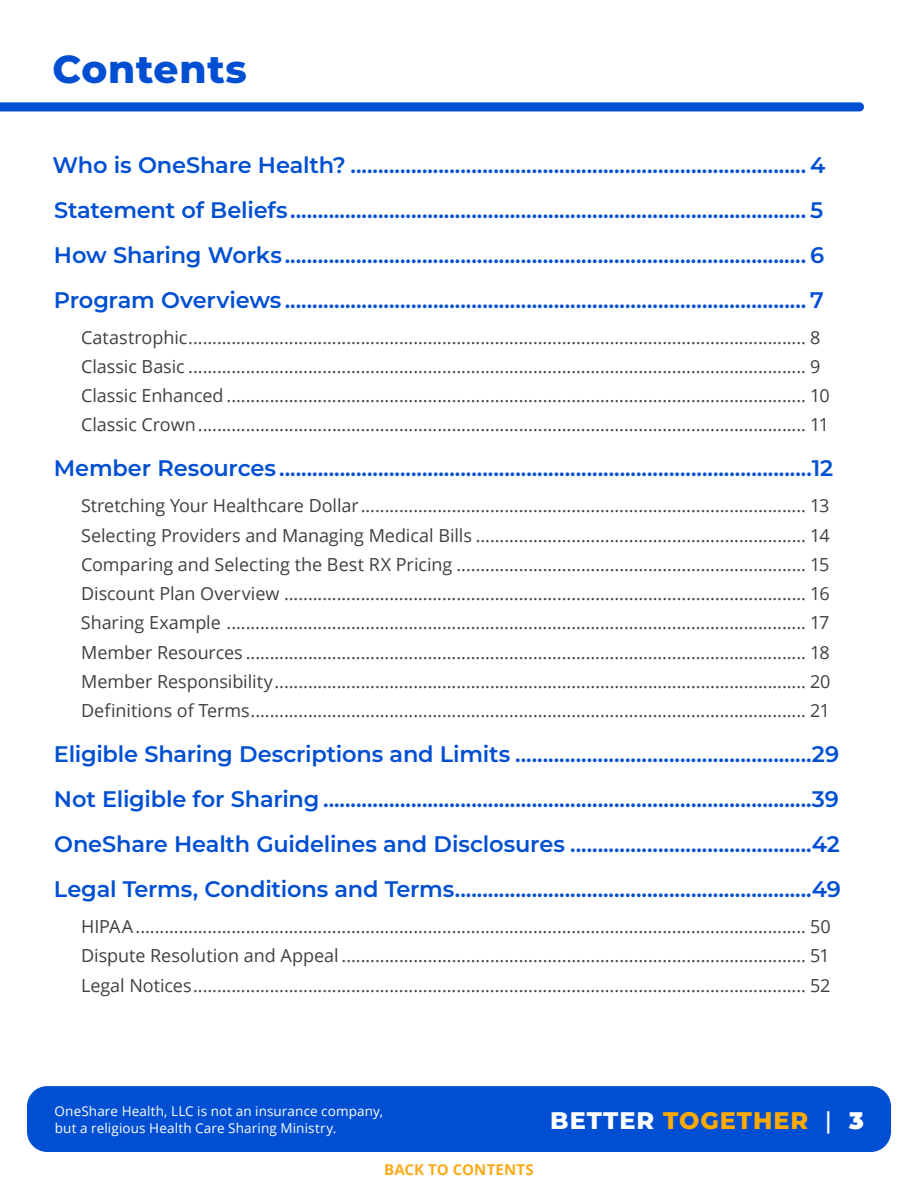
<style>
.page{position:relative;width:918px;height:1188px;background:#fff}
.page>*{position:absolute;margin:0;border:0;box-sizing:border-box;transform-origin:0 0}
.t1{font:800 39px "Montserrat";letter-spacing:.02em;color:#004fd3}
.t2{font:800 24px "Montserrat";letter-spacing:.04em;color:#fa0}
.t3{font:600 22.5px/45px "Montserrat";letter-spacing:-.01em;color:#004fd3;text-align:justify}
.t4{font:18px/29.2px "Open Sans";letter-spacing:-.005em;color:#404040;text-align:justify}
.t5{font:700 15px "Open Sans";letter-spacing:.015em;color:#fbaa19}
.t6{font:13.5px/16.2px "Open Sans";letter-spacing:.01em;color:#fff}
.s1{color:#fff}
.s2{font-weight:500;color:#fff}
.s3{font-weight:900;color:#fff}
</style>
<div class="page">
<div style="left:27px;top:1086px;width:864px;height:66px;background:#004fd3;border-radius:20px"></div>
<svg style="left:0;top:102px;width:864px;height:9px;background:#0a56d4"></svg>
<h1 class="t1" style="left:52px;top:41px;width:196px">Contents</h1>
<p class="t3" style="left:52px;top:141px;width:775px">Who is OneShare Health? ................................................................................... 4<br>Statement of Beliefs.............................................................................................. 5<br>How Sharing Works............................................................................................... 6<br>Program Overviews ............................................................................................... 7</p>
<p class="t4" style="left:81px;top:322px;width:750px;text-align:left">Catastrophic................................................................................................................................. 8<br>Classic Basic ................................................................................................................................. 9<br>Classic Enhanced ......................................................................................................................... 10<br>Classic Crown............................................................................................................................... 11</p>
<p class="t3" style="left:54px;top:445px;width:781px">Member Resources .................................................................................................12</p>
<p class="t4" style="left:81px;top:491px;width:751px">Stretching Your Healthcare Dollar ............................................................................................. 13<br>Selecting Providers and Managing Medical Bills ..................................................................... 14<br>Comparing and Selecting the Best RX Pricing ......................................................................... 15<br>Discount Plan Overview ............................................................................................................. 16<br>Sharing Example ......................................................................................................................... 17<br>Member Resources ..................................................................................................................... 18<br>Member Responsibility............................................................................................................... 20<br>Definitions of Terms.................................................................................................................... 21</p>
<p class="t3" style="left:54px;top:731px;width:788px">Eligible Sharing Descriptions and Limits ......................................................29<br>Not Eligible for Sharing .........................................................................................39<br>OneShare Health Guidelines and Disclosures ............................................42<br>Legal Terms, Conditions and Terms.................................................................49</p>
<p class="t4" style="left:81px;top:912px;width:751px">HIPAA............................................................................................................................................ 50<br>Dispute Resolution and Appeal ................................................................................................. 51<br>Legal Notices................................................................................................................................ 52</p>
<p class="t6" style="left:55px;top:1103px;width:330px">OneShare Health, LLC is not an insurance company, but a religious Health Care Sharing Ministry.</p>
<p class="t5" style="left:384px;top:1159px;width:151px">BACK TO CONTENTS</p>
<h2 class="t2" style="left:550px;top:1103px;width:315px"><span class="s1">BETTER</span> TOGETHER <span class="s2">|</span> <span class="s3">3</span></h2>
</div>
